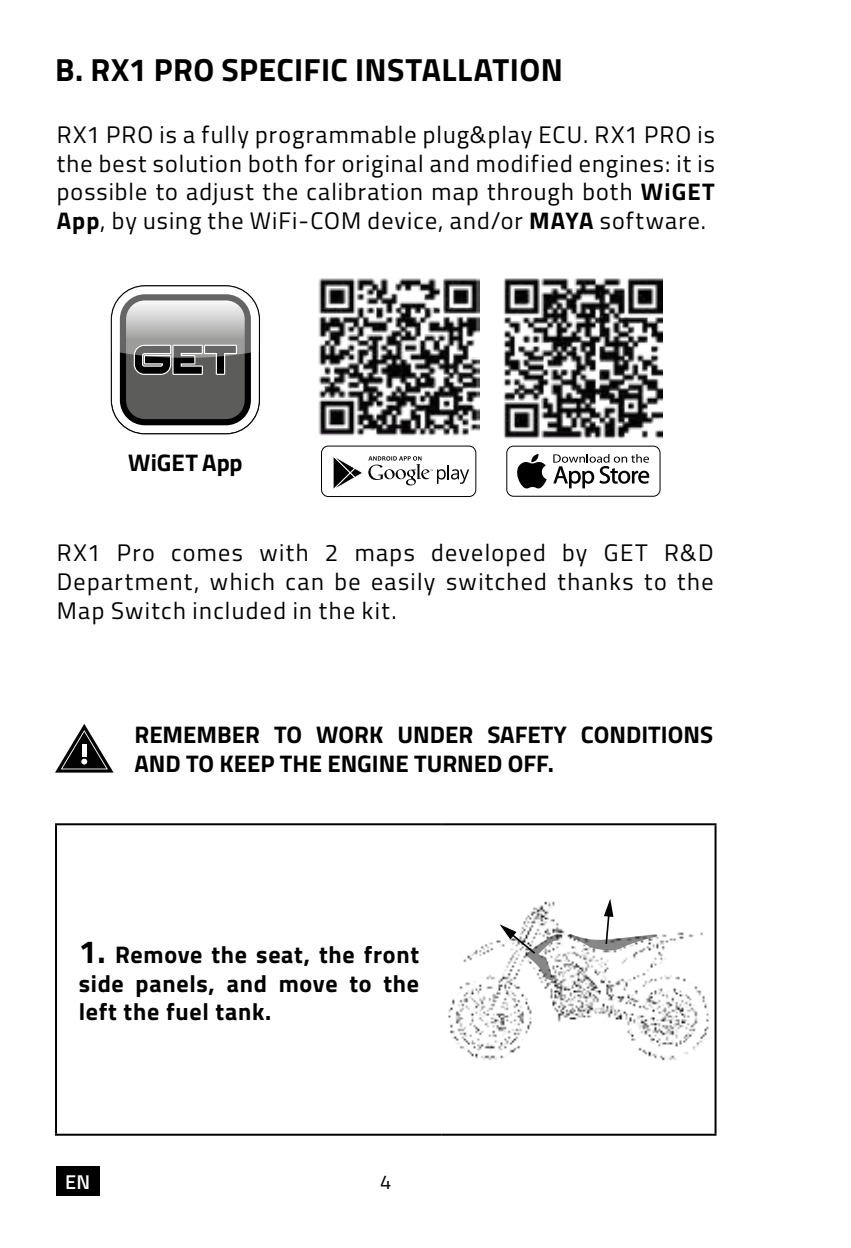
<style>
.page{position:relative;width:851px;height:1248px;background:#fff}
.page>*{position:absolute;margin:0;border:0;box-sizing:border-box;transform-origin:0 0}
.t1{font:700 32px "Titillium";letter-spacing:.015em;color:#000}
.t2{font:24px/28.8px "Titillium";letter-spacing:.05em;color:#000;text-align:justify}
.t3{font:700 24px/28.8px "Titillium";color:#000;text-align:justify}
.t4{font:600 20px "Titillium";color:#fff}
.t5{font:20px "Titillium";color:#000}
.s1{font-weight:700}
.s2{font-size:32px}
</style>
<div class="page">
<div style="left:56px;top:1166px;width:43px;height:29px;background:#000"></div>
<hr style="left:55px;top:823px;width:387px;height:2px;background:#000">
<hr style="left:55px;top:825px;width:2px;height:308px;background:#000">
<hr style="left:442px;top:823px;width:274px;height:2px;background:#000">
<hr style="left:714px;top:825px;width:2px;height:308px;background:#000">
<hr style="left:55px;top:1133px;width:387px;height:2px;background:#000">
<hr style="left:442px;top:1133px;width:274px;height:2px;background:#000">
<img style="left:448px;top:901px;width:262px;height:160px">
<svg style="left:569px;top:899px;width:88px;height:51px"></svg>
<svg style="left:499px;top:924px;width:62px;height:56px"></svg>
<svg style="left:55px;top:724px;width:58px;height:48px"></svg>
<div style="left:321px;top:445px;width:155px;height:52px;border:1px solid #000;border-radius:7px"></div>
<svg style="left:333px;top:456px;width:136px;height:33px"></svg>
<div style="left:506px;top:446px;width:154px;height:50px;border:1px solid #000;border-radius:7px"></div>
<svg style="left:517px;top:454px;width:29px;height:34px"></svg>
<svg style="left:553px;top:454px;width:96px;height:34px"></svg>
<img style="left:503px;top:278px;width:159px;height:160px">
<img style="left:318px;top:278px;width:161px;height:158px">
<svg style="left:111px;top:286px;width:148px;height:148px"></svg>
<div style="left:111px;top:285px;width:149px;height:149px;border:1px solid #000;border-radius:34px"></div>
<h1 class="t1" style="left:55px;top:45px;width:509px">B. RX1 PRO SPECIFIC INSTALLATION</h1>
<p class="t2" style="left:57px;top:119px;width:659px">RX1 PRO is a fully programmable plug&amp;play ECU. RX1 PRO is the best solution both for original and modified engines: it is possible to adjust the calibration map through both <span class="s1">WiGET App</span>, by using the WiFi-COM device, and/or <span class="s1">MAYA</span> software.</p>
<p class="t3" style="left:128px;top:446px;width:116px">WiGET App</p>
<p class="t2" style="left:57px;top:537px;width:658px">RX1 Pro comes with 2 maps developed by GET R&amp;D Department, which can be easily switched thanks to the Map Switch included in the kit.</p>
<p class="t3" style="left:134px;top:718px;width:580px">REMEMBER TO WORK UNDER SAFETY CONDITIONS<br>AND TO KEEP THE ENGINE TURNED OFF.</p>
<p class="t3" style="left:79px;top:938px;width:342px"><span class="s2">1.</span> Remove the seat, the front side panels, and move to the left the fuel tank.</p>
<p class="t4" style="left:65px;top:1166px;width:26px">EN</p>
<p class="t5" style="left:380px;top:1166px;width:13px">4</p>
</div>
